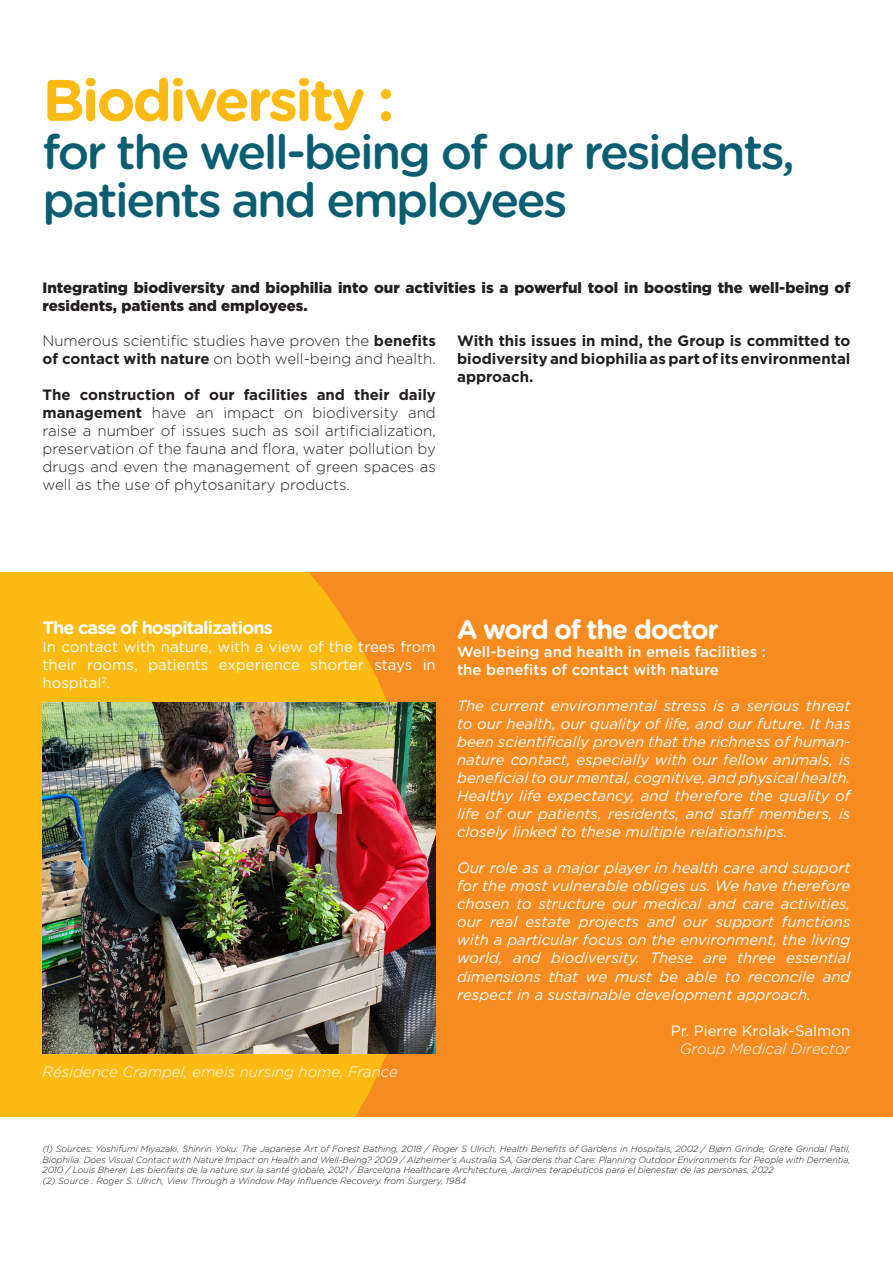
<style>
.page{position:relative;width:893px;height:1263px;background:#fff}
.page>*{position:absolute;margin:0;border:0;box-sizing:border-box;transform-origin:0 0}
.t1{font:700 58.5px "Gotham Rounded";letter-spacing:-.05em;color:#fcba13}
.t2{font:500 48px "Gotham Rounded";letter-spacing:-.05em;color:#0b5e71}
.t3{font:700 27px "Gotham Rounded";letter-spacing:-.05em;color:#fff}
.t4{font:700 18px "Gotham Rounded";letter-spacing:-.05em;color:#fff}
.t5{font:italic 15px/18px "Gotham";color:#fff;text-align:justify}
.t6{font:300 15px/18px "Gotham";color:#231f20}
.t7{font:900 15px/18px "Gotham";color:#231f20}
.t8{font:15px/18px "Gotham";color:#fff;text-align:justify}
.t9{font:700 15px/18px "Gotham";color:#231f20;text-align:justify}
.t10{font:500 15px "Gotham";color:#fff}
.t11{font:italic 300 15px "Gotham";color:#fff}
.t12{font:italic 300 9px/10.8px "Gotham";letter-spacing:-.01em;color:#231f20;text-align:justify}
.s1{font-weight:700}
</style>
<div class="page">
<div style="left:0;top:573px;width:893px;height:544px;background:#f68b1f"></div>
<svg style="left:0;top:573px;width:421px;height:544px;background:#fab315"></svg>
<img style="left:43px;top:703px;width:393px;height:351px">
<p class="t1" style="left:43px;top:57px;width:353px">Biodiversity :</p>
<p class="t2" style="left:43px;top:118px;width:754px">for the well-being of our residents,</p>
<p class="t2" style="left:43px;top:166px;width:527px">patients and employees</p>
<p class="t7" style="left:43px;top:279px;width:809px">Integrating biodiversity and biophilia into our activities is a powerful tool in boosting the well-being of residents, patients and employees.</p>
<p class="t6" style="left:43px;top:331px;width:395px">Numerous scientific studies have proven the <span class="s1">benefits of contact with nature</span> on both well-being and health.</p>
<p class="t6" style="left:43px;top:385px;width:395px;text-align:justify"><span class="s1">The construction of our facilities and their daily management</span> have an impact on biodiversity and raise a number of issues such as soil artificialization, preservation of the fauna and flora, water pollution by drugs and even the management of green spaces as well as the use of phytosanitary products.</p>
<p class="t9" style="left:457px;top:332px;width:395px">With this issues in mind, the Group is committed to biodiversity and biophilia as part of its environmental approach.</p>
<p class="t4" style="left:43px;top:615px;width:232px">The case of hospitalizations</p>
<p class="t8" style="left:43px;top:638px;width:395px">In contact with nature, with a view of the trees from their rooms, patients experience shorter stays in hospital<sup>2</sup>.</p>
<p class="t11" style="left:43px;top:1062px;width:357px">Résidence Crampel, emeis nursing home, France</p>
<p class="t3" style="left:457px;top:610px;width:263px">A word of the doctor</p>
<p class="t10" style="left:457px;top:642px;width:310px">Well-being and health in emeis facilities :</p>
<p class="t10" style="left:457px;top:660px;width:263px">the benefits of contact with nature</p>
<p class="t5" style="left:457px;top:697px;width:395px">The current environmental stress is a serious threat to our health, our quality of life, and our future. It has been scientifically proven that the richness of human&shy;nature contact, especially with our fellow animals, is beneficial to our mental, cognitive, and physical health.<br>Healthy life expectancy, and therefore the quality of life of our patients, residents, and staff members, is closely linked to these multiple relationships.</p>
<p class="t5" style="left:457px;top:859px;width:395px">Our role as a major player in health care and support for the most vulnerable obliges us. We have therefore chosen to structure our medical and care activities, our real estate projects and our support functions with a particular focus on the environment, the living world, and biodiversity. These are three essential dimensions that we must be able to reconcile and respect in a sustainable development approach.</p>
<p class="t8" style="left:671px;top:1021px;width:181px">Pr. Pierre Krolak-Salmon</p>
<p class="t11" style="left:680px;top:1039px;width:172px">Group Medical Director</p>
<p class="t12" style="left:43px;top:1143px;width:809px">(1) Sources: Yoshifumi Miyazaki, Shinrin Yoku: The Japanese Art of Forest Bathing, 2018 / Roger S Ulrich, Health Benefits of Gardens in Hospitals, 2002 / Bjørn Grinde, Grete Grindal Patil, Biophilia: Does Visual Contact with Nature Impact on Health and Well-Being? 2009 / Alzheimer’s Australia SA, Gardens that Care: Planning Outdoor Environments for People with Dementia, 2010 / Louis Bherer, Les bienfaits de la nature sur la santé globale, 2021 / Barcelona Healthcare Architecture, Jardines terapéuticos para el bienestar de las personas, 2022</p>
<p class="t12" style="left:43px;top:1175px;width:425px">(2) Source : Roger S. Ulrich, View Through a Window May Influence Recovery from Surgery, 1984</p>
</div>
